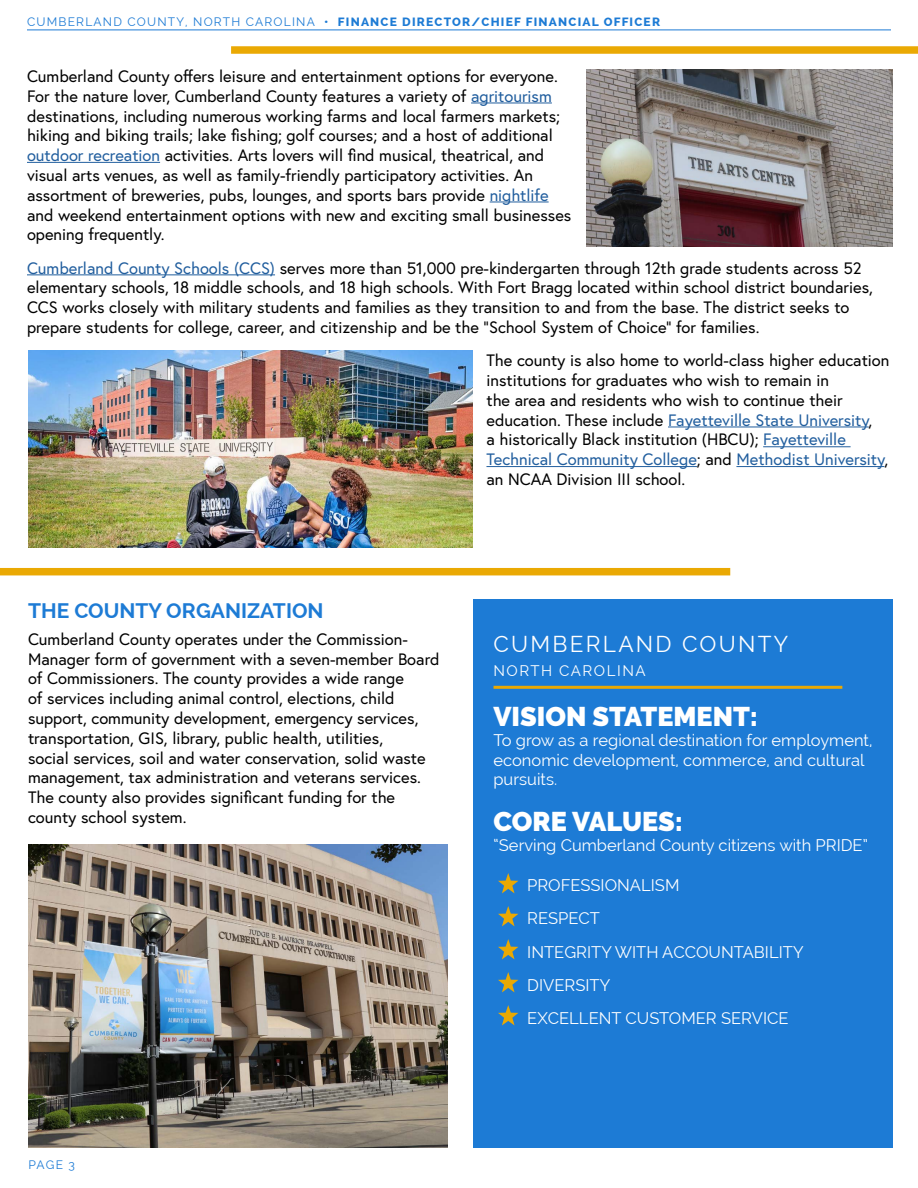
<style>
.page{position:relative;width:918px;height:1188px;background:#fff}
.page>*{position:absolute;margin:0;border:0;box-sizing:border-box;transform-origin:0 0}
.t1{font:900 27px "Raleway";color:#fff}
.t2{font:22.5px "Raleway";letter-spacing:.1em;color:#fff}
.t3{font:700 21px "Raleway";color:#1d7bd5}
.t4{font:16.5px/19.8px "Europa";color:#000}
.t5{font:16.5px/33.3px "Raleway";color:#fff}
.t6{font:15px "Raleway";letter-spacing:.1em;color:#fff}
.t7{font:800 12px "Raleway";letter-spacing:.1em;color:#1d7bd5}
.t8{font:12px "Raleway";color:#1d7bd5}
.s1{font-weight:400}
.s2{font-weight:700}
.s3{color:#215e9e}
</style>
<div class="page">
<hr style="left:27px;top:30px;width:864px;height:1px;background:#1d7bd5">
<hr style="left:471px;top:103px;width:81px;height:1px;background:#215e9e">
<hr style="left:27px;top:162px;width:133px;height:1px;background:#215e9e">
<hr style="left:490px;top:202px;width:59px;height:1px;background:#215e9e">
<hr style="left:27px;top:275px;width:248px;height:1px;background:#215e9e">
<hr style="left:668px;top:427px;width:201px;height:1px;background:#215e9e">
<hr style="left:763px;top:446px;width:88px;height:1px;background:#215e9e">
<hr style="left:486px;top:466px;width:211px;height:1px;background:#215e9e">
<hr style="left:736px;top:466px;width:148px;height:1px;background:#215e9e">
<div style="left:473px;top:599px;width:419px;height:549px;background:#1d7bd5"></div>
<hr style="left:494px;top:686px;width:348px;height:3px;background:#eaa903">
<svg style="left:498px;top:873px;width:20px;height:20px"></svg>
<svg style="left:498px;top:906px;width:20px;height:20px"></svg>
<svg style="left:498px;top:939px;width:20px;height:20px"></svg>
<svg style="left:498px;top:972px;width:20px;height:20px"></svg>
<svg style="left:498px;top:1005px;width:20px;height:20px"></svg>
<img style="left:28px;top:844px;width:419px;height:303px">
<img style="left:28px;top:351px;width:445px;height:196px">
<div style="left:231px;top:46px;width:687px;height:8px;background:#eaa903"></div>
<div style="left:0;top:568px;width:730px;height:7px;background:#eaa903"></div>
<img style="left:586px;top:69px;width:306px;height:177px">
<p class="t7" style="left:27px;top:15px;width:635px"><span class="s1">CUMBERLAND COUNTY, NORTH CAROLINA</span> <span class="s2">•</span> FINANCE DIRECTOR/CHIEF FINANCIAL OFFICER</p>
<p class="t4" style="left:27px;top:66px;width:546px">Cumberland County offers leisure and entertainment options for everyone.<br>For the nature lover, Cumberland County features a variety of <span class="s3">agritourism </span>destinations, including numerous working farms and local farmers markets; hiking and biking trails; lake fishing; golf courses; and a host of additional <span class="s3">outdoor recreation</span> activities. Arts lovers will find musical, theatrical, and visual arts venues, as well as family-friendly participatory activities. An assortment of breweries, pubs, lounges, and sports bars provide <span class="s3">nightlife </span>and weekend entertainment options with new and exciting small businesses opening frequently.</p>
<p class="t4" style="left:27px;top:258px;width:848px"><span class="s3">Cumberland County Schools (CCS)</span> serves more than 51,000 pre-kindergarten through 12th grade students across 52 elementary schools, 18 middle schools, and 18 high schools. With Fort Bragg located within school district boundaries, CCS works closely with military students and families as they transition to and from the base. The district seeks to prepare students for college, career, and citizenship and be the “School System of Choice” for families.</p>
<p class="t4" style="left:486px;top:350px;width:405px">The county is also home to world-class higher education institutions for graduates who wish to remain in<br>the area and residents who wish to continue their education. These include <span class="s3">Fayetteville State University</span>,<br>a historically Black institution (HBCU); <span class="s3">Fayetteville Technical Community College</span>; and <span class="s3">Methodist University</span>, an NCAA Division III school.</p>
<p class="t3" style="left:28px;top:599px;width:297px">THE COUNTY ORGANIZATION</p>
<p class="t4" style="left:28px;top:629px;width:413px">Cumberland County operates under the Commission-Manager form of government with a seven-member Board of Commissioners. The county provides a wide range<br>of services including animal control, elections, child support, community development, emergency services, transportation, GIS, library, public health, utilities,<br>social services, soil and water conservation, solid waste management, tax administration and veterans services.<br>The county also provides significant funding for the county school system.</p>
<p class="t8" style="left:28px;top:1158px;width:48px">PAGE 3</p>
<h2 class="t2" style="left:494px;top:631px;width:296px">CUMBERLAND COUNTY</h2>
<p class="t6" style="left:494px;top:662px;width:154px">NORTH CAROLINA</p>
<h1 class="t1" style="left:494px;top:701px;width:266px">VISION STATEMENT:</h1>
<p class="t5" style="left:494px;top:730px;width:380px;line-height:19.8px">To grow as a regional destination for employment, economic development, commerce, and cultural pursuits.</p>
<h1 class="t1" style="left:494px;top:806px;width:191px">CORE VALUES:</h1>
<p class="t5" style="left:494px;top:829px;width:376px">“Serving Cumberland County citizens with PRIDE”</p>
<p class="t5" style="left:527px;top:869px;width:278px">PROFESSIONALISM<br>RESPECT<br>INTEGRITY WITH ACCOUNTABILITY<br>DIVERSITY<br>EXCELLENT CUSTOMER SERVICE</p>
</div>
